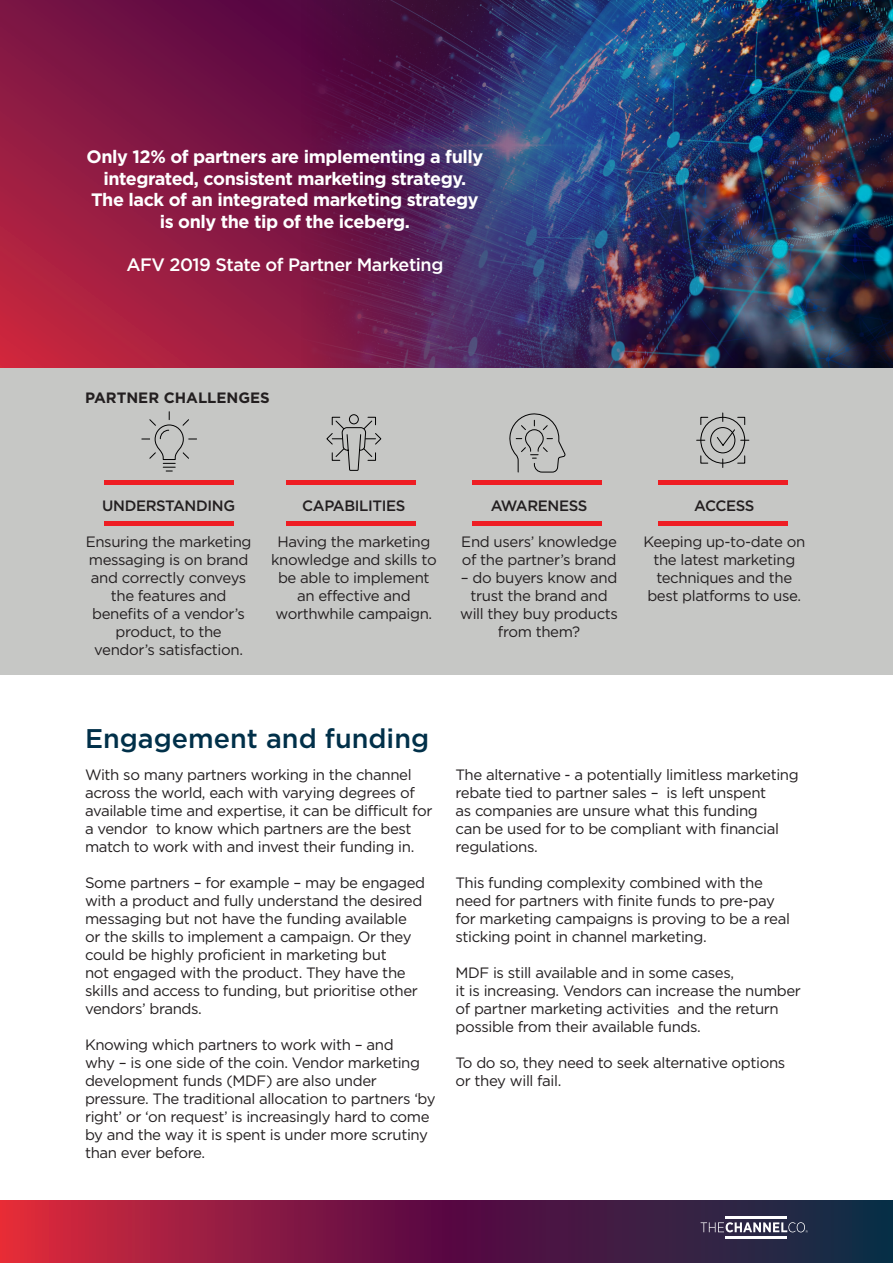
<style>
.page{position:relative;width:893px;height:1263px;background:#fff}
.page>*{position:absolute;margin:0;border:0;box-sizing:border-box;transform-origin:0 0}
.t1{font:500 27px "Gotham";color:#013049}
.t2{font:700 18px/21.6px "Gotham";letter-spacing:-.025em;color:#fff;text-align:center}
.t3{font:500 18px "Gotham";letter-spacing:-.025em;color:#fff}
.t4{font:15px/18px "Gotham";letter-spacing:-.025em;color:#231f20}
.t5{font:500 15px "Gotham";letter-spacing:-.025em;color:#231f20}
.t6{font:700 15px "Gotham";color:#231f20}
</style>
<div class="page">
<div style="left:0;top:368px;width:893px;height:307px;background:#c6c7c5"></div>
<svg style="left:0;top:1201px;width:893px;height:62px;background:#691d42"></svg>
<hr style="left:726px;top:1236px;width:61px;height:2px;background:#fff">
<hr style="left:726px;top:1216px;width:61px;height:2px;background:#fff">
<svg style="left:701px;top:1222px;width:107px;height:11px"></svg>
<img style="left:0;top:0;width:893px;height:368px">
<div style="left:104px;top:521px;width:130px;height:5px;background:#ee1d23"></div>
<hr style="left:104px;top:480px;width:130px;height:4px;background:#ee1d23">
<div style="left:287px;top:521px;width:129px;height:5px;background:#ee1d23"></div>
<hr style="left:287px;top:480px;width:129px;height:4px;background:#ee1d23">
<div style="left:473px;top:521px;width:129px;height:5px;background:#ee1d23"></div>
<hr style="left:473px;top:480px;width:129px;height:4px;background:#ee1d23">
<div style="left:658px;top:521px;width:130px;height:5px;background:#ee1d23"></div>
<hr style="left:658px;top:480px;width:130px;height:4px;background:#ee1d23">
<svg style="left:141px;top:411px;width:56px;height:61px"></svg>
<svg style="left:509px;top:413px;width:57px;height:60px"></svg>
<svg style="left:326px;top:414px;width:56px;height:71px"></svg>
<svg style="left:696px;top:412px;width:54px;height:56px"></svg>
<p class="t2" style="left:87px;top:146px;width:398px">Only 12% of partners are implementing a fully integrated, consistent marketing strategy.</p>
<p class="t2" style="left:91px;top:189px;width:389px">The lack of an integrated marketing strategy is only the tip of the iceberg.</p>
<p class="t3" style="left:126px;top:255px;width:318px">AFV 2019 State of Partner Marketing</p>
<p class="t6" style="left:85px;top:389px;width:186px">PARTNER CHALLENGES</p>
<p class="t5" style="left:102px;top:497px;width:134px">UNDERSTANDING</p>
<p class="t4" style="left:86px;top:532px;width:167px;text-align:center">Ensuring the marketing messaging is on brand and correctly conveys the features and benefits of a vendor’s product, to the vendor’s satisfaction.</p>
<p class="t5" style="left:302px;top:497px;width:105px">CAPABILITIES</p>
<p class="t4" style="left:271px;top:532px;width:167px;text-align:center">Having the marketing knowledge and skills to be able to implement an effective and worthwhile campaign.</p>
<p class="t5" style="left:491px;top:497px;width:98px">AWARENESS</p>
<p class="t4" style="left:461px;top:532px;width:157px">End users’ knowledge of the partner’s brand</p>
<p class="t4" style="left:460px;top:568px;width:159px;text-align:center">– do buyers know and trust the brand and will they buy products from them?</p>
<p class="t5" style="left:694px;top:497px;width:62px">ACCESS</p>
<p class="t4" style="left:643px;top:532px;width:163px;text-align:center">Keeping up-to-date on the latest marketing techniques and the best platforms to use.</p>
<p class="t1" style="left:85px;top:723px;width:346px">Engagement and funding</p>
<p class="t4" style="left:85px;top:765px;width:349px">With so many partners working in the channel across the world, each with varying degrees of available time and expertise, it can be difficult for a vendor to know which partners are the best match to work with and invest their funding in.</p>
<p class="t4" style="left:85px;top:873px;width:342px">Some partners – for example – may be engaged with a product and fully understand the desired messaging but not have the funding available or the skills to implement a campaign. Or they could be highly proficient in marketing but<br>not engaged with the product. They have the skills and access to funding, but prioritise other vendors’ brands.</p>
<p class="t4" style="left:85px;top:1035px;width:352px">Knowing which partners to work with – and<br>why – is one side of the coin. Vendor marketing development funds (MDF) are also under pressure. The traditional allocation to partners ‘by right’ or ‘on request’ is increasingly hard to come by and the way it is spent is under more scrutiny than ever before.</p>
<p class="t4" style="left:455px;top:765px;width:345px">The alternative - a potentially limitless marketing rebate tied to partner sales – is left unspent<br>as companies are unsure what this funding<br>can be used for to be compliant with financial regulations.</p>
<p class="t4" style="left:455px;top:873px;width:336px">This funding complexity combined with the need for partners with finite funds to pre-pay for marketing campaigns is proving to be a real sticking point in channel marketing.</p>
<p class="t4" style="left:455px;top:963px;width:280px">MDF is still available and in some cases,</p>
<p class="t4" style="left:455px;top:981px;width:347px">it is increasing. Vendors can increase the number of partner marketing activities and the return possible from their available funds.</p>
<p class="t4" style="left:455px;top:1053px;width:331px">To do so, they need to seek alternative options or they will fail.</p>
</div>
